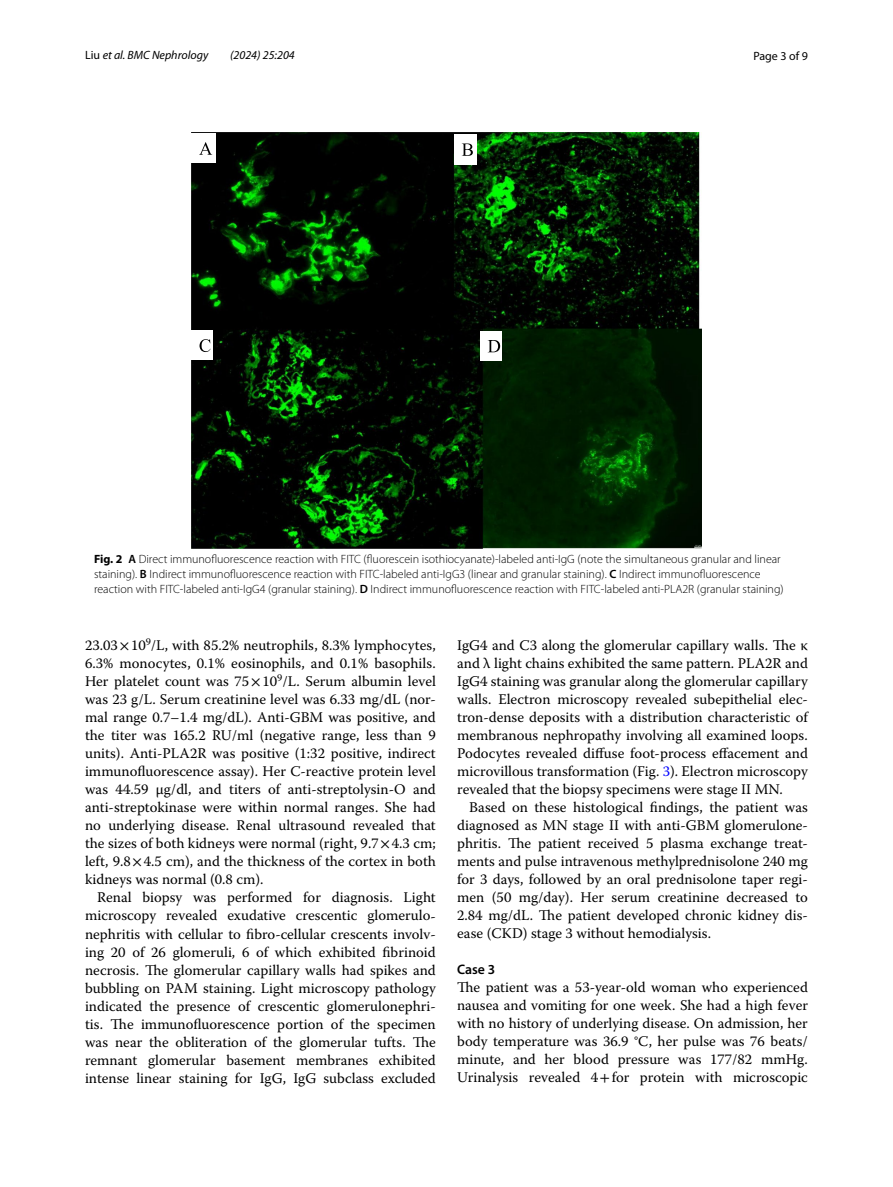
<style>
.page{position:relative;width:893px;height:1187px;background:#fff}
.page>*{position:absolute;margin:0;border:0;box-sizing:border-box;transform-origin:0 0}
.t1{font:14.7px/18px "Warnock Pro";color:#000;text-align:justify}
.t2{font:600 13.8px "Myriad Pro";color:#000}
.t3{font:300 12px/15px "Myriad Pro";color:#000}
.t4{font:italic 12px "Myriad Pro";color:#000}
.t5{font:12px "Myriad Pro";color:#000}
.s1{font-style:normal}
.s2{font-weight:700}
.s3{font-weight:600}
.s4{font-family:"STIX"}
.s5{color:#00f}
</style>
<div class="page">
<img style="left:191px;top:133px;width:511px;height:415px">
<div style="left:192px;top:133px;width:24px;height:30px;background:#fff"></div>
<div style="left:454px;top:134px;width:22px;height:30px;background:#fff"></div>
<div style="left:191px;top:330px;width:21px;height:30px;background:#fff"></div>
<div style="left:480px;top:330px;width:21px;height:30px;background:#fff"></div>
<svg style="left:199px;top:142px;width:13px;height:13px"></svg>
<svg style="left:462px;top:143px;width:11px;height:13px"></svg>
<svg style="left:200px;top:339px;width:11px;height:13px"></svg>
<svg style="left:488px;top:340px;width:12px;height:12px"></svg>
<p class="t4" style="left:85px;top:48px;width:125px"><span class="s1">Liu</span> et al. BMC Nephrology</p>
<p class="t4" style="left:230px;top:48px;width:66px">(2024) 25:204</p>
<p class="t5" style="left:753px;top:48px;width:56px">Page 3 of 9</p>
<p class="t3" style="left:94px;top:552px;width:691px"><span class="s2">Fig. 2</span> <span class="s3">A</span> Direct immunofluorescence reaction with FITC (fluorescein isothiocyanate)-labeled anti-IgG (note the simultaneous granular and linear staining). <span class="s3">B</span> Indirect immunofluorescence reaction with FITC-labeled anti-IgG3 (linear and granular staining). <span class="s3">C</span> Indirect immunofluorescence reaction with FITC-labeled anti-IgG4 (granular staining). <span class="s3">D</span> Indirect immunofluorescence reaction with FITC-labeled anti-PLA2R (granular staining)</p>
<p class="t1" style="left:85px;top:636px;width:352px">23.03<span class="s4">×</span> -10<sup>9</sup>/L, with 85.2% neutrophils, 8.3% lymphocytes, 6.3% monocytes, 0.1% eosinophils, and 0.1% basophils.<br>Her platelet count was 75<span class="s4">×</span> -10<sup>9</sup>/L. Serum albumin level was 23 g/L. Serum creatinine level was 6.33 mg/dL (nor&shy;mal range 0.7–1.4 mg/dL). Anti-GBM was positive, and the titer was 165.2 RU/ml (negative range, less than 9 units). Anti-PLA2R was positive (1:32 positive, indirect immunofluorescence assay). Her C-reactive protein level was 44.59 µg/dl, and titers of anti-streptolysin-O and anti-streptokinase were within normal ranges. She had no underlying disease. Renal ultrasound revealed that the sizes of both kidneys were normal (right, 9.7<span class="s4">×</span>4.3 cm; left, 9.8<span class="s4">×</span>4.5 cm), and the thickness of the cortex in both kidneys was normal (0.8 cm).</p>
<p class="t1" style="left:85px;top:888px;width:352px;text-indent:12px">Renal biopsy was performed for diagnosis. Light microscopy revealed exudative crescentic glomerulo&shy;nephritis with cellular to fibro-cellular crescents involv&shy;ing 20 of 26 glomeruli, 6 of which exhibited fibrinoid necrosis. The glomerular capillary walls had spikes and bubbling on PAM staining. Light microscopy pathology indicated the presence of crescentic glomerulonephri&shy;tis. The immunofluorescence portion of the specimen was near the obliteration of the glomerular tufts. The remnant glomerular basement membranes exhibited intense linear staining for IgG, IgG subclass excluded</p>
<p class="t1" style="left:457px;top:636px;width:352px">IgG4 and C3 along the glomerular capillary walls. The κ and λ light chains exhibited the same pattern. PLA2R and IgG4 staining was granular along the glomerular capillary walls. Electron microscopy revealed subepithelial elec&shy;tron-dense deposits with a distribution characteristic of membranous nephropathy involving all examined loops.<br>Podocytes revealed diffuse foot-process effacement and microvillous transformation (Fig. <span class="s5">3</span>). Electron microscopy revealed that the biopsy specimens were stage II MN.</p>
<p class="t1" style="left:457px;top:798px;width:352px;text-indent:12px">Based on these histological findings, the patient was diagnosed as MN stage II with anti-GBM glomerulone&shy;phritis. The patient received 5 plasma exchange treat&shy;ments and pulse intravenous methylprednisolone 240 mg for 3 days, followed by an oral prednisolone taper regi&shy;men (50 mg/day). Her serum creatinine decreased to 2.84 mg/dL. The patient developed chronic kidney dis&shy;ease (CKD) stage 3 without hemodialysis.</p>
<p class="t2" style="left:457px;top:960px;width:40px">Case 3</p>
<p class="t1" style="left:457px;top:978px;width:352px">The patient was a 53-year-old woman who experienced nausea and vomiting for one week. She had a high fever with no history of underlying disease. On admission, her body temperature was 36.9 °C, her pulse was 76 beats/ minute, and her blood pressure was 177/82 mmHg.<br>Urinalysis revealed 4<span class="s4">+</span>for protein with microscopic</p>
</div>
